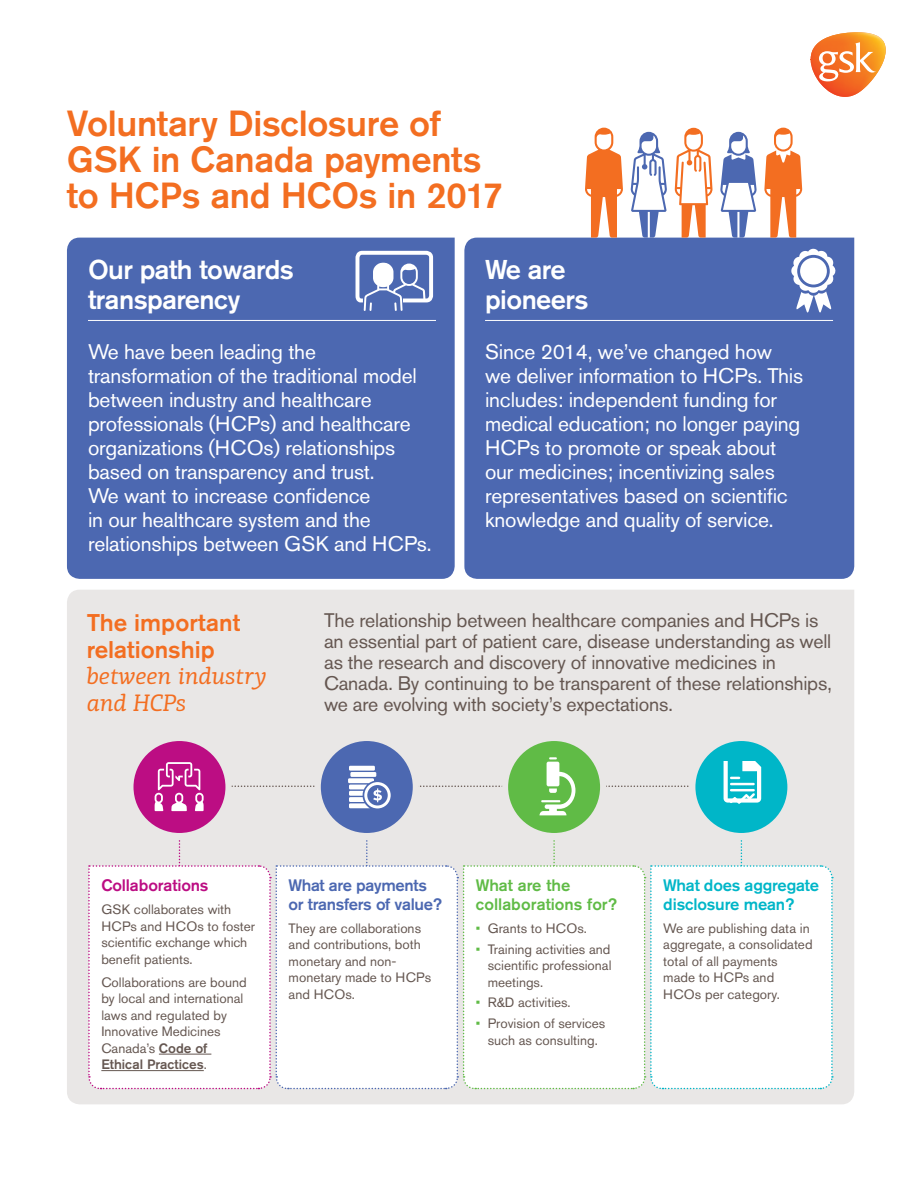
<style>
.page{position:relative;width:918px;height:1188px;background:#fff}
.page>*{position:absolute;margin:0;border:0;box-sizing:border-box;transform-origin:0 0}
.t1{font:500 36px/36px "Akzidenz Grotesk Pro";letter-spacing:-.01em;color:#f36e21}
.t2{font:500 27px/30px "Akzidenz Grotesk Pro";letter-spacing:-.02em;color:#fff}
.t3{font:500 24px/26.8px "Akzidenz Grotesk Pro";color:#f36e21}
.t4{font:italic 24px/26.8px "PF Centro Slab Pro";color:#f36e21}
.t5{font:21px/24px "Akzidenz Grotesk Pro";letter-spacing:-.01em;color:#fff}
.t6{font:19.5px/21px "Akzidenz Grotesk Pro";letter-spacing:-.01em;color:#655751}
.t7{font:500 16.5px/18.9px "Akzidenz Grotesk Pro";letter-spacing:-.02em;color:#4c68b1}
.t8{font:500 16.5px/18.9px "Akzidenz Grotesk Pro";letter-spacing:-.01em;color:#00b6c8}
.t9{font:500 16.5px/18.9px "Akzidenz Grotesk Pro";color:#60bb46}
.t10{font:500 16.5px "Akzidenz Grotesk Pro";letter-spacing:-.01em;color:#bc0d83}
.t11{font:13.5px/16.5px "Akzidenz Grotesk Pro";color:#655751}
.s1{font-weight:500}
.s2{color:#60bb46}
</style>
<div class="page">
<div style="left:67px;top:590px;width:787px;height:514px;background:#e9e7e6"></div>
<div style="left:464px;top:238px;width:390px;height:341px;background:#4c68b1"></div>
<div style="left:67px;top:238px;width:388px;height:341px;background:#4c68b1"></div>
<svg style="left:811px;top:32px;width:75px;height:65px"></svg>
<svg style="left:631px;top:132px;width:36px;height:106px"></svg>
<svg style="left:720px;top:132px;width:37px;height:106px"></svg>
<svg style="left:764px;top:128px;width:38px;height:110px"></svg>
<svg style="left:675px;top:128px;width:38px;height:110px"></svg>
<svg style="left:585px;top:128px;width:38px;height:110px"></svg>
<hr style="left:88px;top:320px;width:348px;height:1px;background:#fff">
<hr style="left:485px;top:320px;width:348px;height:1px;background:#fff">
<svg style="left:354px;top:249px;width:81px;height:62px"></svg>
<svg style="left:791px;top:249px;width:45px;height:64px"></svg>
<div style="left:800px;top:258px;width:27px;height:27px;background:#fff;border-radius:50%"></div>
<div style="left:131px;top:738px;width:97px;height:98px;background:#bc0d83;border-radius:50%"></div>
<div style="left:128px;top:735px;width:103px;height:104px;border:6px solid #e9e7e6;border-radius:50%"></div>
<svg style="left:318px;top:738px;width:98px;height:98px;background:#647bb9"></svg>
<div style="left:315px;top:735px;width:104px;height:104px;border:6px solid #e9e7e6;border-radius:50%"></div>
<svg style="left:505px;top:738px;width:98px;height:98px;background:#76c260"></svg>
<div style="left:502px;top:735px;width:104px;height:104px;border:6px solid #e9e7e6;border-radius:50%"></div>
<svg style="left:88px;top:827px;width:745px;height:263px"></svg>
<svg style="left:692px;top:738px;width:98px;height:98px;background:#1ebccb"></svg>
<div style="left:689px;top:735px;width:104px;height:104px;border:6px solid #e9e7e6;border-radius:50%"></div>
<svg style="left:155px;top:757px;width:606px;height:58px;background:#b1bdc3"></svg>
<h1 class="t1" style="left:67px;top:105px;width:438px">Voluntary Disclosure of<br>GSK in Canada payments to HCPs and HCOs in 2017</h1>
<p class="t2" style="left:88px;top:255px;width:208px">Our path towards transparency</p>
<p class="t5" style="left:88px;top:340px;width:345px">We have been leading the transformation of the traditional model between industry and healthcare professionals (HCPs) and healthcare organizations (HCOs) relationships based on transparency and trust.<br>We want to increase confidence<br>in our healthcare system and the relationships between GSK and HCPs.</p>
<p class="t2" style="left:485px;top:255px;width:105px">We are pioneers</p>
<p class="t5" style="left:485px;top:340px;width:320px">Since 2014, we’ve changed how we deliver information to HCPs. This includes: independent funding for medical education; no longer paying HCPs to promote or speak about our medicines; incentivizing sales representatives based on scientific knowledge and quality of service.</p>
<p class="t3" style="left:87px;top:608px;width:155px">The important relationship</p>
<p class="t4" style="left:87px;top:663px;width:181px">between industry and HCPs</p>
<p class="t6" style="left:324px;top:610px;width:509px">The relationship between healthcare companies and HCPs is an essential part of patient care, disease understanding as well as the research and discovery of innovative medicines in Canada. By continuing to be transparent of these relationships, we are evolving with society’s expectations.</p>
<p class="t10" style="left:101px;top:874px;width:109px">Collaborations</p>
<p class="t11" style="left:101px;top:901px;width:155px">GSK collaborates with<br>HCPs and HCOs to foster scientific exchange which benefit patients.</p>
<p class="t11" style="left:101px;top:974px;width:147px">Collaborations are bound by local and international laws and regulated by<br>Innovative Medicines<br>Canada’s <span class="s1">Code of<br>Ethical Practices</span>.</p>
<p class="t7" style="left:289px;top:875px;width:155px">What are payments or transfers of value?</p>
<p class="t11" style="left:289px;top:920px;width:144px">They are collaborations and contributions, both monetary and non&shy;monetary made to HCPs and HCOs.</p>
<p class="t9" style="left:476px;top:875px;width:143px">What are the collaborations for?</p>
<p class="t11" style="left:476px;top:920px;width:113px"><span class="s2">•</span> Grants to HCOs.</p>
<p class="t11" style="left:488px;top:941px;width:125px;text-align:justify;text-indent:-12px"><span class="s2">•</span> Training activities and scientific professional meetings.</p>
<p class="t11" style="left:476px;top:994px;width:96px"><span class="s2">•</span> R&amp;D activities.</p>
<p class="t11" style="left:476px;top:1015px;width:131px;text-align:center"><span class="s2">•</span> Provision of services such as consulting.</p>
<p class="t8" style="left:663px;top:875px;width:157px">What does aggregate disclosure mean?</p>
<p class="t11" style="left:663px;top:920px;width:151px">We are publishing data in aggregate, a consolidated total of all payments made to HCPs and<br>HCOs per category.</p>
</div>
